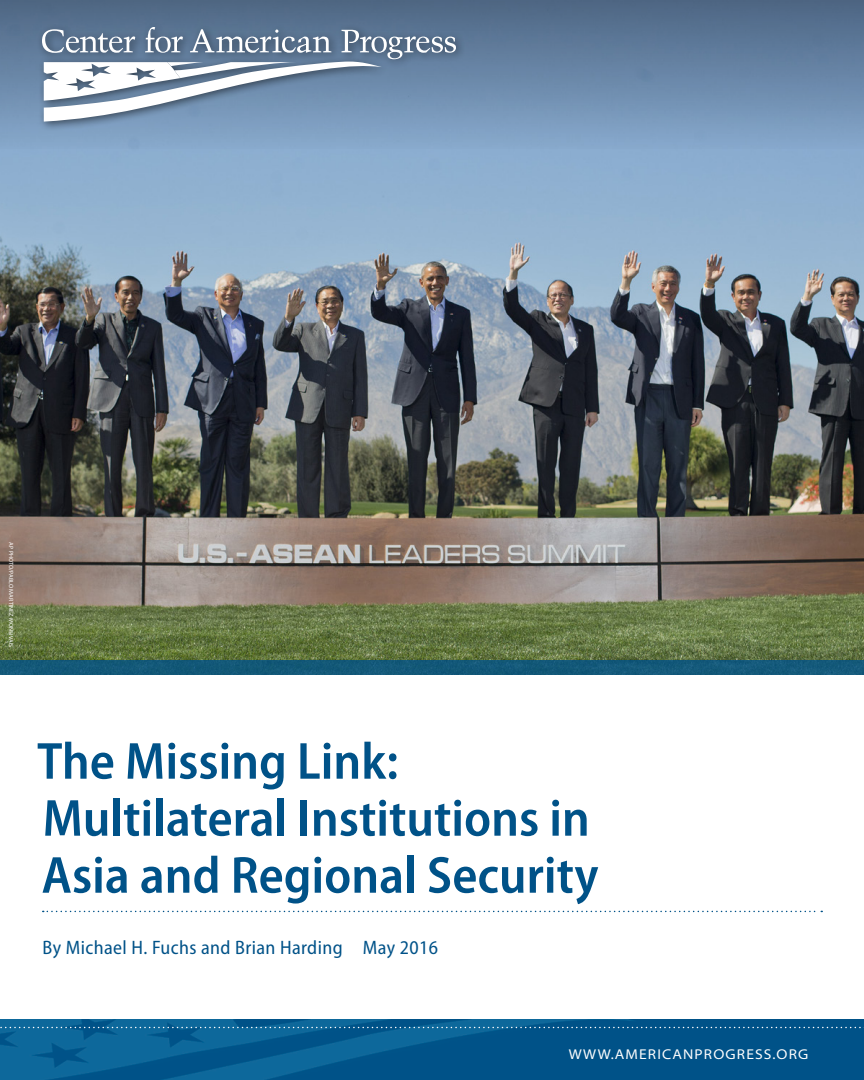
<style>
.page{position:relative;width:864px;height:1080px;background:#fff}
.page>*{position:absolute;margin:0;border:0;box-sizing:border-box;transform-origin:0 0}
.t1{font:600 semi-condensed 52.5px/57px "Myriad Pro";color:#005288}
.t2{font:semi-condensed 19.5px "Myriad Pro";letter-spacing:.02em;color:#005288}
.t3{font:semi-expanded 14.25px "Myriad Pro";letter-spacing:.08em;color:#fff}
.t4{font:6px "Myriad Pro";letter-spacing:.02em;color:#fff}
</style>
<div class="page">
<img style="left:0;top:1019px;width:864px;height:61px">
<img style="left:0;top:148px;width:864px;height:512px">
<div style="left:0;top:660px;width:864px;height:15px;background:#135879"></div>
<div style="left:0;top:0;width:864px;height:148px;background:linear-gradient(to bottom,#4d6583,#86a7cb)"></div>
<div style="left:36px;top:21px;width:430px;height:111px;background:#000;opacity:.5"></div>
<svg style="left:42px;top:27px;width:414px;height:95px"></svg>
<svg style="left:0;top:1027px;width:864px;height:1px"></svg>
<svg style="left:43px;top:911px;width:779px;height:1px"></svg>
<p class="t4" style="left:15px;top:542px;width:107px;rotate:90deg">AP PHOTO/PABLO MARTINEZ MONSIVAIS</p>
<p class="t1" style="left:37px;top:733px;width:563px">The Missing Link:<br>Multilateral Institutions in<br>Asia and Regional Security</p>
<p class="t2" style="left:43px;top:937px;width:397px">By Michael H. Fuchs and Brian Harding May 2016</p>
<p class="t3" style="left:569px;top:1047px;width:241px">WWW.AMERICANPROGRESS.ORG</p>
</div>
